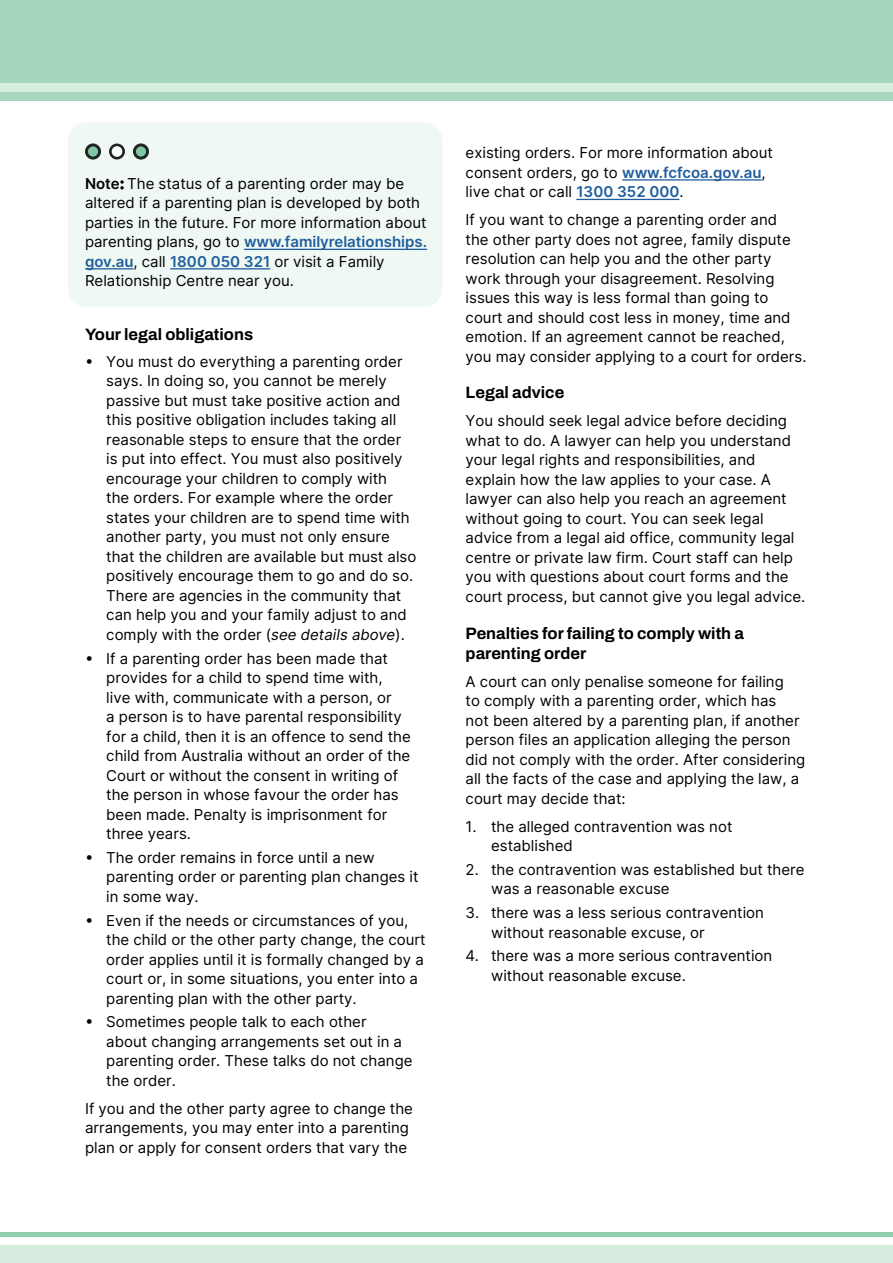
<style>
.page{position:relative;width:893px;height:1263px;background:#fff}
.page>*{position:absolute;margin:0;border:0;box-sizing:border-box;transform-origin:0 0}
.Heading_2{font:700 16.5px/19.8px "Archivo";color:#000}
.Bulleted_list{font:15px/19.5px "Inter";color:#000}
.Body_text{font:15px/19.5px "Inter";color:#000}
.Heading_2-2{font:15px/19.5px "Inter";color:#000}
.Numberd_list{font:15px "Inter";color:#000}
.Bulleted_list_-_last{font:15px/19.5px "Inter";color:#000}
.s1{font-weight:600}
.s2{font-weight:600;color:#215e9e}
.s3{font-style:italic}
</style>
<div class="page">
<div style="left:68px;top:122px;width:374px;height:185px;background:#eff8f2;border-radius:18px"></div>
<div style="left:0;top:0;width:893px;height:100px;background:#a5d7bc"></div>
<div style="left:0;top:83px;width:893px;height:9px;background:#d6ecdf"></div>
<div style="left:0;top:1245px;width:893px;height:18px;background:#d6ecdf"></div>
<hr style="left:0;top:1233px;width:893px;height:4px;background:#8dceac">
<svg style="left:85px;top:144px;width:16px;height:15px"></svg>
<svg style="left:109px;top:144px;width:16px;height:15px"></svg>
<svg style="left:133px;top:144px;width:16px;height:15px"></svg>
<hr style="left:622px;top:179px;width:140px;height:2px;background:#215e9e">
<hr style="left:576px;top:199px;width:103px;height:1px;background:#215e9e">
<hr style="left:244px;top:249px;width:183px;height:1px;background:#215e9e">
<hr style="left:85px;top:268px;width:48px;height:1px;background:#215e9e">
<hr style="left:170px;top:268px;width:100px;height:1px;background:#215e9e">
<h2 class="Heading_2-2" style="left:85px;top:173px;width:344px"><span class="s1">Note:</span> The status of a parenting order may be altered if a parenting plan is developed by both parties in the future. For more information about parenting plans, go to <span class="s2">www.familyrelationships. gov.au</span>, call <span class="s2">1800 050 321</span> or visit a Family Relationship Centre near you.</h2>
<h2 class="Heading_2" style="left:85px;top:325px;width:170px">Your legal obligations</h2>
<p class="Bulleted_list" style="left:85px;top:351px;width:10px">•</p>
<p class="Bulleted_list" style="left:106px;top:351px;width:298px">You must do everything a parenting order</p>
<p class="Bulleted_list" style="left:106px;top:371px;width:312px">says. In doing so, you cannot be merely passive but must take positive action and this positive obligation includes taking all reasonable steps to ensure that the order<br>is put into effect. You must also positively encourage your children to comply with<br>the orders. For example where the order states your children are to spend time with another party, you must not only ensure that the children are available but must also positively encourage them to go and do so.<br>There are agencies in the community that can help you and your family adjust to and comply with the order (<span class="s3">see details above</span>).</p>
<p class="Bulleted_list" style="left:85px;top:648px;width:10px">•</p>
<p class="Bulleted_list" style="left:106px;top:648px;width:283px">If a parenting order has been made that</p>
<p class="Bulleted_list" style="left:106px;top:668px;width:306px">provides for a child to spend time with,<br>live with, communicate with a person, or<br>a person is to have parental responsibility for a child, then it is an offence to send the child from Australia without an order of the Court or without the consent in writing of the person in whose favour the order has been made. Penalty is imprisonment for three years.</p>
<p class="Bulleted_list" style="left:85px;top:847px;width:10px">•</p>
<p class="Bulleted_list" style="left:106px;top:847px;width:270px">The order remains in force until a new</p>
<p class="Bulleted_list" style="left:106px;top:867px;width:314px">parenting order or parenting plan changes it in some way.</p>
<p class="Bulleted_list" style="left:85px;top:910px;width:10px">•</p>
<p class="Bulleted_list" style="left:106px;top:910px;width:303px">Even if the needs or circumstances of you,</p>
<p class="Bulleted_list" style="left:106px;top:930px;width:321px">the child or the other party change, the court order applies until it is formally changed by a court or, in some situations, you enter into a parenting plan with the other party.</p>
<p class="Bulleted_list_-_last" style="left:85px;top:1012px;width:10px">•</p>
<p class="Bulleted_list" style="left:106px;top:1012px;width:262px">Sometimes people talk to each other</p>
<p class="Bulleted_list_-_last" style="left:106px;top:1031px;width:308px">about changing arrangements set out in a parenting order. These talks do not change the order.</p>
<p class="Body_text" style="left:85px;top:1098px;width:329px">If you and the other party agree to change the arrangements, you may enter into a parenting plan or apply for consent orders that vary the</p>
<p class="Body_text" style="left:466px;top:143px;width:309px">existing orders. For more information about consent orders, go to <span class="s2">www.fcfcoa.gov.au</span>, live chat or call <span class="s2">1300 352 000</span>.</p>
<p class="Body_text" style="left:466px;top:210px;width:342px">If you want to change a parenting order and<br>the other party does not agree, family dispute resolution can help you and the other party work through your disagreement. Resolving issues this way is less formal than going to court and should cost less in money, time and emotion. If an agreement cannot be reached, you may consider applying to a court for orders.</p>
<h2 class="Heading_2" style="left:466px;top:383px;width:100px">Legal advice</h2>
<p class="Body_text" style="left:466px;top:411px;width:341px">You should seek legal advice before deciding what to do. A lawyer can help you understand your legal rights and responsibilities, and explain how the law applies to your case. A lawyer can also help you reach an agreement without going to court. You can seek legal advice from a legal aid office, community legal centre or private law firm. Court staff can help you with questions about court forms and the court process, but cannot give you legal advice.</p>
<h2 class="Heading_2" style="left:466px;top:623px;width:280px">Penalties for failing to comply with a parenting order</h2>
<p class="Body_text" style="left:466px;top:671px;width:341px">A court can only penalise someone for failing<br>to comply with a parenting order, which has<br>not been altered by a parenting plan, if another person files an application alleging the person did not comply with the order. After considering all the facts of the case and applying the law, a court may decide that:</p>
<p class="Numberd_list" style="left:466px;top:815px;width:13px">1.</p>
<p class="Bulleted_list" style="left:491px;top:816px;width:243px">the alleged contravention was not</p>
<p class="Numberd_list" style="left:491px;top:835px;width:83px">established</p>
<p class="Numberd_list" style="left:466px;top:858px;width:15px">2.</p>
<p class="Bulleted_list" style="left:491px;top:859px;width:315px">the contravention was established but there</p>
<p class="Numberd_list" style="left:491px;top:878px;width:180px">was a reasonable excuse</p>
<p class="Numberd_list" style="left:466px;top:902px;width:15px">3.</p>
<p class="Bulleted_list" style="left:491px;top:902px;width:274px">there was a less serious contravention</p>
<p class="Numberd_list" style="left:491px;top:921px;width:215px">without reasonable excuse, or</p>
<p class="Numberd_list" style="left:466px;top:945px;width:15px">4.</p>
<p class="Bulleted_list" style="left:491px;top:946px;width:283px">there was a more serious contravention</p>
<p class="Numberd_list" style="left:491px;top:964px;width:196px">without reasonable excuse.</p>
</div>
